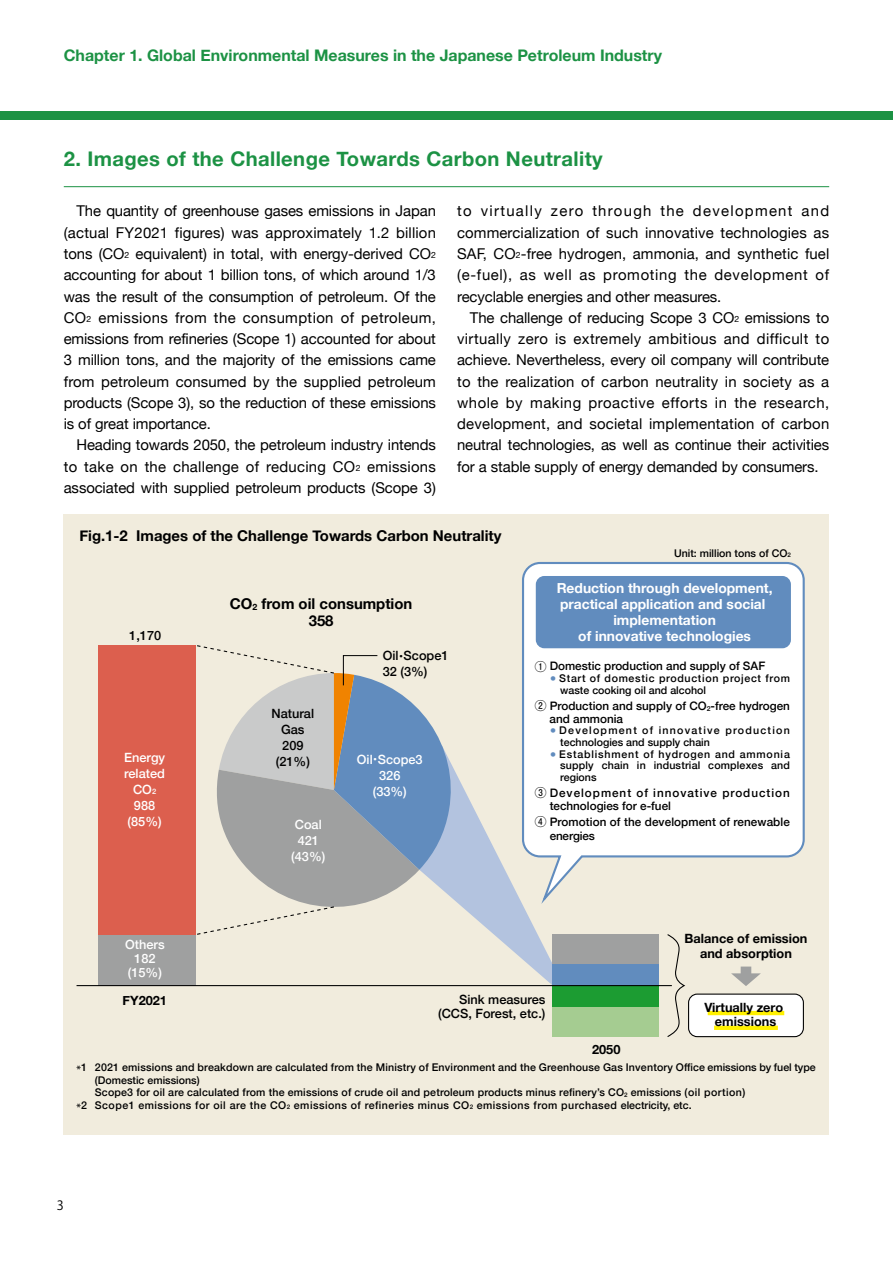
<style>
.page{position:relative;width:893px;height:1263px;background:#fff}
.page>*{position:absolute;margin:0;border:0;box-sizing:border-box;transform-origin:0 0}
.t1{font:700 20.25px "Helvetica Neue";letter-spacing:.02em;color:#1c9244}
.t2{font:700 15.9px "Helvetica Neue";color:#1c9244}
.t3{font:14.85px/21.3px "Helvetica Neue";letter-spacing:-.01em;color:#000;text-align:justify}
.t4{font:700 14.85px/17px "Helvetica Neue";color:#000;text-align:center}
.t5{font:700 13.8px/15.9px "Helvetica Neue";color:#fff;text-align:center}
.t6{font:500 12.75px/15.9px "Helvetica Neue";color:#000;text-align:right}
.t7{font:500 12.75px/15.9px "Helvetica Neue";color:#fff;text-align:center}
.t8{font:700 12.75px/14.9px "Helvetica Neue";color:#000;text-align:center}
.t9{font:12.75px "Koz Go Pro";color:#000}
.t10{font:500 11.7px/12.8px "Helvetica Neue";color:#000}
.t11{font:500 11.7px/12.8px "Helvetica Neue";letter-spacing:.085em;color:#000}
.t12{font:500 10.65px/12.8px "Helvetica Neue";letter-spacing:.015em;color:#000;text-align:justify}
.t13{font:500 10.65px/11.7px "Helvetica Neue";letter-spacing:.065em;color:#000}
.t14{font:500 10.65px/11.7px "Helvetica Neue";letter-spacing:.115em;color:#000}
.t15{font:500 9.6px "Koz Go Pro";color:#000}
.s1{font-size:8.7px}
.s2{font-size:7.5px}
.s3{font-family:"Futo Go B101 Pro";font-weight:700}
.s4{font-size:6.15px}
.s5{color:#618cbe}
.s6{font-size:6.75px}
</style>
<div class="page">
<hr style="left:64px;top:186px;width:765px;height:1px;background:#1c9244">
<div style="left:0;top:111px;width:893px;height:8px;background:#1c9244"></div>
<div style="left:64px;top:514px;width:765px;height:621px;background:#f1ecdd"></div>
<div style="left:98px;top:934px;width:98px;height:51px;background:#9fa0a0"></div>
<div style="left:98px;top:645px;width:98px;height:289px;background:#dc5f4e"></div>
<svg style="left:731px;top:966px;width:30px;height:20px"></svg>
<div style="left:553px;top:964px;width:106px;height:21px;background:#618cbe"></div>
<div style="left:553px;top:934px;width:106px;height:30px;background:#9fa0a0"></div>
<div style="left:553px;top:985px;width:106px;height:22px;background:#1c9c32"></div>
<div style="left:553px;top:1007px;width:106px;height:30px;background:#a5cc91"></div>
<svg style="left:666px;top:934px;width:20px;height:103px"></svg>
<hr style="left:77px;top:985px;width:595px;height:1px;background:#000">
<svg style="left:522px;top:562px;width:283px;height:329px;background:#f9f9f9"></svg>
<div style="left:536px;top:576px;width:255px;height:72px;background:#618cbe;border-radius:9px"></div>
<svg style="left:194px;top:644px;width:359px;height:341px"></svg>
<div style="left:689px;top:994px;width:114px;height:43px;background:#fff;border-radius:9px"></div>
<div style="left:688px;top:993px;width:116px;height:44px;border:1px solid #000;border-radius:9px"></div>
<hr style="left:714px;top:1026px;width:64px;height:4px;background:#fff100">
<hr style="left:708px;top:1011px;width:76px;height:4px;background:#fff100">
<p class="t2" style="left:64px;top:43px;width:600px">Chapter 1. Global Environmental Measures in the Japanese Petroleum Industry</p>
<h1 class="t1" style="left:64px;top:143px;width:540px">2. Images of the Challenge Towards Carbon Neutrality</h1>
<p class="t3" style="left:64px;top:201px;width:374px;text-indent:13px">The quantity of greenhouse gases emissions in Japan (actual FY2021 figures) was approximately 1.2 billion tons (CO<span class="s1">2</span> equivalent) in total, with energy-derived CO<span class="s1">2 </span>accounting for about 1 billion tons, of which around 1/3 was the result of the consumption of petroleum. Of the CO<span class="s1">2</span> emissions from the consumption of petroleum, emissions from refineries (Scope 1) accounted for about 3 million tons, and the majority of the emissions came from petroleum consumed by the supplied petroleum products (Scope 3), so the reduction of these emissions is of great importance.</p>
<p class="t3" style="left:64px;top:435px;width:374px;text-indent:13px">Heading towards 2050, the petroleum industry intends to take on the challenge of reducing CO<span class="s1">2</span> emissions associated with supplied petroleum products (Scope 3)</p>
<p class="t3" style="left:457px;top:201px;width:374px">to virtually zero through the development and commercialization of such innovative technologies as SAF, CO<span class="s1">2</span>-free hydrogen, ammonia, and synthetic fuel (e-fuel), as well as promoting the development of recyclable energies and other measures.</p>
<p class="t3" style="left:457px;top:308px;width:374px;text-indent:13px">The challenge of reducing Scope 3 CO<span class="s1">2</span> emissions to virtually zero is extremely ambitious and difficult to achieve. Nevertheless, every oil company will contribute to the realization of carbon neutrality in society as a whole by making proactive efforts in the research, development, and societal implementation of carbon neutral technologies, as well as continue their activities for a stable supply of energy demanded by consumers.</p>
<p class="t4" style="left:79px;top:527px;width:424px">Fig.1-2 Images of the Challenge Towards Carbon Neutrality</p>
<p class="t6" style="left:129px;top:627px;width:33px">1,170</p>
<p class="t7" style="left:124px;top:748px;width:43px">Energy related<br>CO<span class="s2">2<br></span>988 (85%)</p>
<p class="t7" style="left:125px;top:936px;width:41px;line-height:14.1px">Others<br>182 (15%)</p>
<p class="t4" style="left:230px;top:595px;width:184px">CO<span class="s1">2</span> from oil consumption<br>358</p>
<p class="t6" style="left:272px;top:704px;width:44px;text-align:center">Natural<br>Gas<br>209 (21%)</p>
<p class="t7" style="left:291px;top:815px;width:36px">Coal<br>421 (43%)</p>
<p class="t6" style="left:383px;top:647px;width:67px;text-align:left">Oil<span class="s3">・</span>Scope1<br>32 (3%)</p>
<p class="t7" style="left:357px;top:750px;width:67px">Oil<span class="s3">・</span>Scope3<br>326<br>(33%)</p>
<p class="t12" style="left:674px;top:546px;width:118px">Unit: million tons of CO<span class="s4">2</span></p>
<p class="t5" style="left:557px;top:580px;width:217px">Reduction through development, practical application and social implementation<br>of innovative technologies</p>
<p class="t10" style="left:535px;top:659px;width:232px"><span class="s3">①</span> Domestic production and supply of SAF</p>
<p class="t13" style="left:560px;top:672px;width:231px;text-indent:-11px"><span class="s5">●</span> Start of domestic production project from waste cooking oil and alcohol</p>
<p class="t10" style="left:550px;top:698px;width:242px;text-indent:-15px"><span class="s3">②</span> Production and supply of CO<span class="s6">2</span>-free hydrogen and ammonia</p>
<p class="t14" style="left:560px;top:724px;width:231px;text-indent:-11px"><span class="s5">●</span> Development of innovative production technologies and supply chain</p>
<p class="t12" style="left:560px;top:747px;width:231px;line-height:11.7px;text-indent:-11px"><span class="s5">●</span> Establishment of hydrogen and ammonia supply chain in industrial complexes and regions</p>
<p class="t11" style="left:550px;top:785px;width:242px;text-indent:-15px"><span class="s3">③</span> Development of innovative production technologies for e-fuel</p>
<p class="t10" style="left:550px;top:814px;width:242px;line-height:13.8px;text-indent:-15px"><span class="s3">④</span> Promotion of the development of renewable energies</p>
<p class="t8" style="left:685px;top:931px;width:124px">Balance of emission and absorption</p>
<p class="t15" style="left:77px;top:1063px;width:12px">*<sup>1</sup></p>
<p class="t15" style="left:77px;top:1101px;width:12px">*<sup>2</sup></p>
<p class="t8" style="left:123px;top:993px;width:46px">FY2021</p>
<p class="t6" style="left:438px;top:991px;width:109px;line-height:14.1px">Sink measures (CCS, Forest, etc.)</p>
<p class="t8" style="left:592px;top:1042px;width:30px">2050</p>
<p class="t8" style="left:704px;top:1000px;width:80px">Virtually zero emissions</p>
<p class="t12" style="left:95px;top:1060px;width:722px;text-align:left">2021 emissions and breakdown are calculated from the Ministry of Environment and the Greenhouse Gas Inventory Office emissions by fuel type (Domestic emissions)<br>Scope3 for oil are calculated from the emissions of crude oil and petroleum products minus refinery’s CO<span class="s4">2</span> emissions (oil portion)<br>Scope1 emissions for oil are the CO<span class="s4">2</span> emissions of refineries minus CO<span class="s4">2</span> emissions from purchased electricity, etc.</p>
<p class="t9" style="left:57px;top:1197px;width:9px">3</p>
</div>
